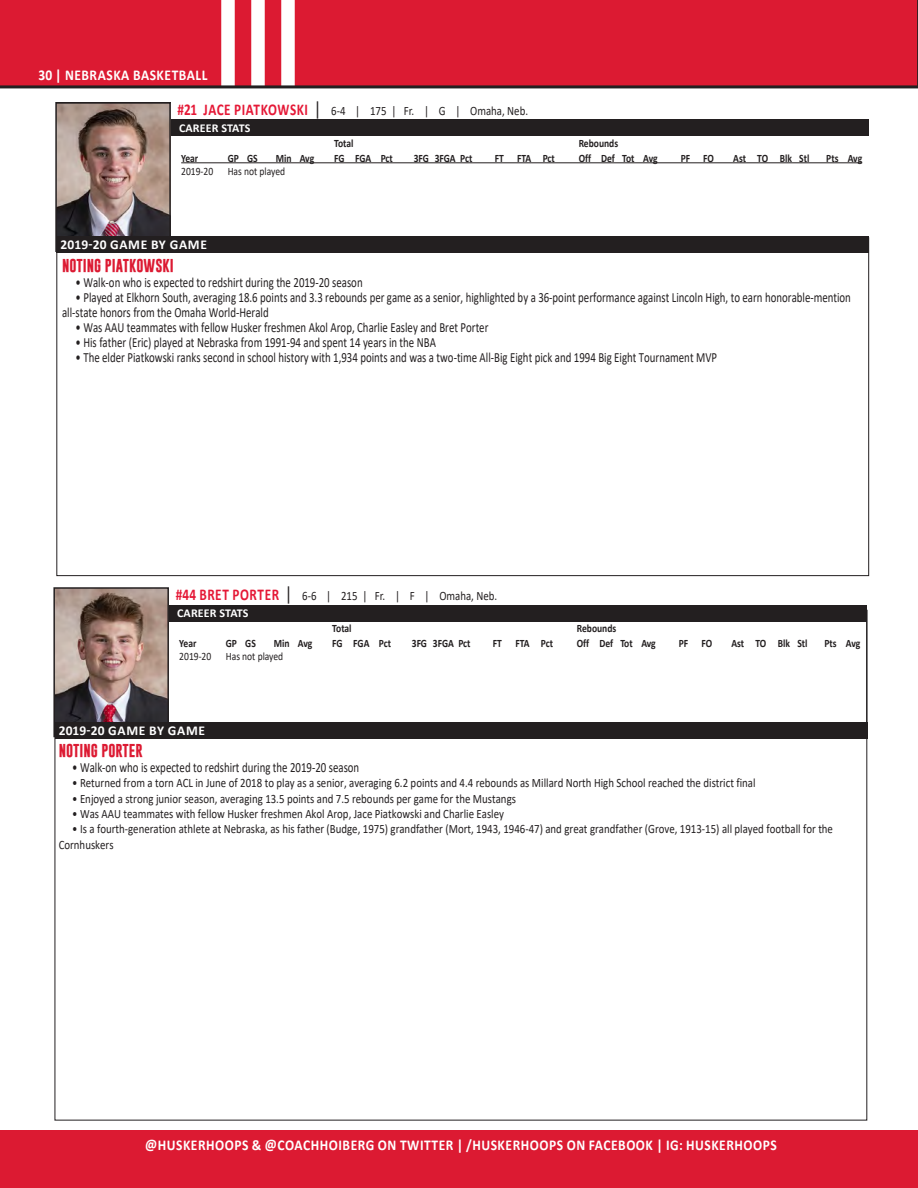
<style>
.page{position:relative;width:918px;height:1188px;background:#fff}
.page>*{position:absolute;margin:0;border:0;box-sizing:border-box;transform-origin:0 0}
.t1{font:700 15px "Calibri";letter-spacing:.04em;color:#fff;scale:.9 1}
._1{font:14.1px/15px "Calibri";color:#231f20;scale:.77 1}
.Body_Text{font:700 13.5px "Calibri";letter-spacing:.05em;color:#fff}
.t2{font:700 13.5px "Gobold";color:#dc1a32}
._1-2{font:12.75px/15.3px "Calibri";color:#231f20;scale:.85 1}
.Body_Text-2{font:12.75px "Calibri";color:#231f20;scale:.85 1}
.Body_Text-3{font:700 12px "Calibri";letter-spacing:.01em;color:#fff}
.Body_Text-4{font:700 11.25px "Calibri";color:#231f20;scale:.85 1}
.Body_Text-5{font:11.25px "Calibri";color:#231f20;scale:.85 1}
.s1{font-weight:700;font-size:16.5px;color:#e51836}
.s2{font-size:19.5px}
</style>
<div class="page">
<div style="left:0;top:1130px;width:918px;height:58px;background:#dc1a32"></div>
<div style="left:0;top:0;width:918px;height:85px;background:#dc1a32"></div>
<div style="left:221px;top:0;width:14px;height:94px;background:#fff"></div>
<div style="left:251px;top:0;width:14px;height:94px;background:#fff"></div>
<div style="left:281px;top:0;width:14px;height:94px;background:#fff"></div>
<hr style="left:0;top:85px;width:918px;height:3px;background:#231f20">
<div style="left:55px;top:605px;width:811px;height:16px;background:#231f20"></div>
<img style="left:56px;top:590px;width:110px;height:132px">
<div style="left:53px;top:587px;width:116px;height:150px;border:2px solid #231f20"></div>
<hr style="left:866px;top:610px;width:2px;height:127px;background:#231f20">
<div style="left:55px;top:722px;width:812px;height:16px;background:#231f20"></div>
<div style="left:57px;top:120px;width:811px;height:16px;background:#231f20"></div>
<hr style="left:181px;top:162px;width:681px;height:1px;background:#231f20">
<img style="left:58px;top:105px;width:110px;height:132px">
<div style="left:55px;top:102px;width:116px;height:150px;border:2px solid #231f20"></div>
<div style="left:57px;top:237px;width:812px;height:16px;background:#231f20"></div>
<p class="t1" style="left:39px;top:65px;width:189px">30 | NEBRASKA BASKETBALL</p>
<p class="Body_Text-2" style="left:178px;top:102px;width:414px"><span class="s1">#21 JACE PIATKOWSKI</span> <span class="s2">|</span> 6-4 | 175 | Fr. | G | Omaha, Neb.</p>
<p class="Body_Text-3" style="left:179px;top:120px;width:73px">CAREER STATS</p>
<p class="Body_Text-4" style="left:334px;top:135px;width:24px">Total</p>
<p class="Body_Text-4" style="left:579px;top:135px;width:48px">Rebounds</p>
<p class="Body_Text-4" style="left:181px;top:150px;width:22px">Year</p>
<p class="Body_Text-4" style="left:228px;top:150px;width:37px">GP GS</p>
<p class="Body_Text-4" style="left:276px;top:150px;width:47px">Min Avg</p>
<p class="Body_Text-4" style="left:334px;top:150px;width:71px">FG FGA Pct</p>
<p class="Body_Text-4" style="left:414px;top:150px;width:71px">3FG 3FGA Pct</p>
<p class="Body_Text-4" style="left:495px;top:150px;width:72px">FT FTA Pct</p>
<p class="Body_Text-4" style="left:579px;top:150px;width:94px">Off Def Tot Avg</p>
<p class="Body_Text-4" style="left:681px;top:150px;width:41px">PF FO</p>
<p class="Body_Text-4" style="left:733px;top:150px;width:91px">Ast TO Blk Stl</p>
<p class="Body_Text-4" style="left:826px;top:150px;width:44px">Pts Avg</p>
<p class="Body_Text-5" style="left:181px;top:164px;width:39px">2019-20</p>
<p class="Body_Text-5" style="left:228px;top:164px;width:69px">Has not played</p>
<p class="Body_Text" style="left:61px;top:235px;width:148px">2019-20 GAME BY GAME</p>
<p class="t2" style="left:62px;top:257px;width:113px">NOTING PIATKOWSKI</p>
<p class="_1" style="left:76px;top:275px;width:374px">• Walk-on who is expected to redshirt during the 2019-20 season</p>
<p class="_1" style="left:62px;top:290px;width:1026px;text-indent:14px">• Played at Elkhorn South, averaging 18.6 points and 3.3 rebounds per game as a senior, highlighted by a 36-point performance against Lincoln High, to earn honorable-mention all-state honors from the Omaha World-Herald</p>
<p class="_1" style="left:76px;top:320px;width:538px">• Was AAU teammates with fellow Husker freshmen Akol Arop, Charlie Easley and Bret Porter</p>
<p class="_1" style="left:76px;top:335px;width:470px">• His father (Eric) played at Nebraska from 1991-94 and spent 14 years in the NBA</p>
<p class="_1" style="left:76px;top:350px;width:835px">• The elder Piatkowski ranks second in school history with 1,934 points and was a two-time All-Big Eight pick and 1994 Big Eight Tournament MVP</p>
<p class="Body_Text-2" style="left:176px;top:587px;width:380px"><span class="s1">#44 BRET PORTER</span> <span class="s2">|</span> 6-6 | 215 | Fr. | F | Omaha, Neb.</p>
<p class="Body_Text-3" style="left:177px;top:605px;width:73px">CAREER STATS</p>
<p class="Body_Text-4" style="left:332px;top:620px;width:24px">Total</p>
<p class="Body_Text-4" style="left:577px;top:620px;width:48px">Rebounds</p>
<p class="Body_Text-4" style="left:179px;top:635px;width:22px">Year</p>
<p class="Body_Text-4" style="left:226px;top:635px;width:37px">GP GS</p>
<p class="Body_Text-4" style="left:274px;top:635px;width:47px">Min Avg</p>
<p class="Body_Text-4" style="left:332px;top:635px;width:71px">FG FGA Pct</p>
<p class="Body_Text-4" style="left:412px;top:635px;width:71px">3FG 3FGA Pct</p>
<p class="Body_Text-4" style="left:493px;top:635px;width:72px">FT FTA Pct</p>
<p class="Body_Text-4" style="left:577px;top:635px;width:94px">Off Def Tot Avg</p>
<p class="Body_Text-4" style="left:679px;top:635px;width:41px">PF FO</p>
<p class="Body_Text-4" style="left:731px;top:635px;width:91px">Ast TO Blk Stl</p>
<p class="Body_Text-4" style="left:824px;top:635px;width:44px">Pts Avg</p>
<p class="Body_Text-5" style="left:179px;top:649px;width:39px">2019-20</p>
<p class="Body_Text-5" style="left:226px;top:649px;width:69px">Has not played</p>
<p class="Body_Text" style="left:59px;top:721px;width:148px">2019-20 GAME BY GAME</p>
<p class="t2" style="left:59px;top:742px;width:86px">NOTING PORTER</p>
<p class="_1" style="left:72px;top:760px;width:374px">• Walk-on who is expected to redshirt during the 2019-20 season</p>
<p class="_1-2" style="left:72px;top:775px;width:806px">• Returned from a torn ACL in June of 2018 to play as a senior, averaging 6.2 points and 4.4 rebounds as Millard North High School reached the district final</p>
<p class="_1-2" style="left:72px;top:791px;width:524px">• Enjoyed a strong junior season, averaging 13.5 points and 7.5 rebounds per game for the Mustangs</p>
<p class="_1-2" style="left:72px;top:806px;width:510px">• Was AAU teammates with fellow Husker freshmen Akol Arop, Jace Piatkowski and Charlie Easley</p>
<p class="_1-2" style="left:59px;top:821px;width:913px;text-indent:14px">• Is a fourth-generation athlete at Nebraska, as his father (Budge, 1975) grandfather (Mort, 1943, 1946-47) and great grandfather (Grove, 1913-15) all played football for the<br>Cornhuskers</p>
<p class="t1" style="left:145px;top:1134px;width:704px">@HUSKERHOOPS &amp; @COACHHOIBERG ON TWITTER | /HUSKERHOOPS ON FACEBOOK | IG: HUSKERHOOPS</p>
</div>
